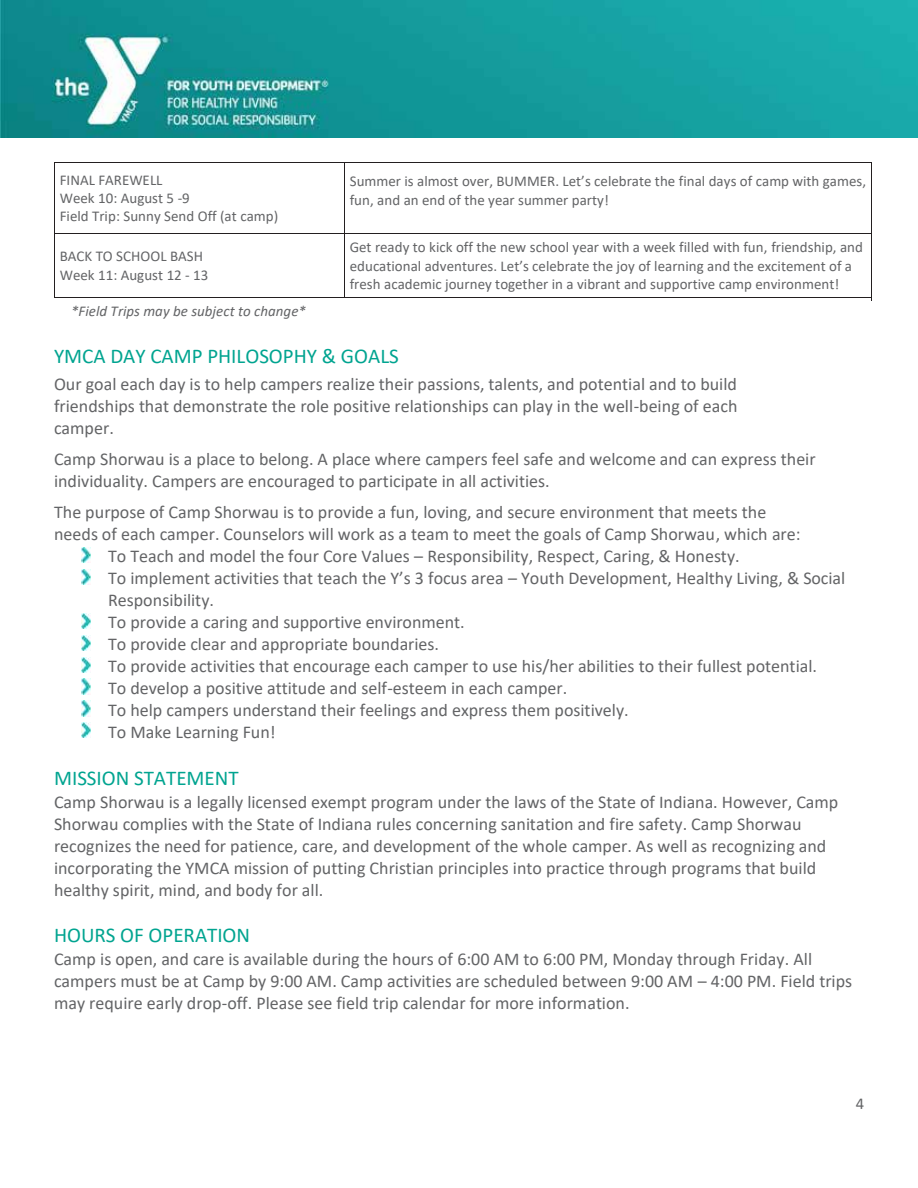
<style>
.page{position:relative;width:918px;height:1188px;background:#fff}
.page>*{position:absolute;margin:0;border:0;box-sizing:border-box;transform-origin:0 0}
.t1{font:21px "Calibri";color:#01a490}
.t2{font:18px/21.9px "Calibri";color:#636466}
.t3{font:16.5px "Calibri";color:#636466}
.t4{font:15px/18.3px "Calibri";color:#636466}
.t5{font:italic 15px "Calibri";letter-spacing:.005em;color:#636466}
</style>
<div class="page">
<img style="left:0;top:0;width:918px;height:137px">
<img style="left:81px;top:547px;width:10px;height:15px">
<img style="left:81px;top:569px;width:10px;height:15px">
<img style="left:81px;top:613px;width:10px;height:15px">
<img style="left:81px;top:635px;width:10px;height:15px">
<img style="left:81px;top:657px;width:10px;height:15px">
<img style="left:81px;top:679px;width:10px;height:15px">
<img style="left:81px;top:701px;width:10px;height:15px">
<img style="left:81px;top:723px;width:10px;height:15px">
<hr style="left:55px;top:162px;width:289px;height:1px;background:#231f20">
<hr style="left:345px;top:162px;width:526px;height:1px;background:#231f20">
<hr style="left:54px;top:167px;width:1px;height:66px;background:#231f20">
<hr style="left:344px;top:167px;width:1px;height:66px;background:#231f20">
<hr style="left:871px;top:167px;width:1px;height:66px;background:#231f20">
<hr style="left:55px;top:233px;width:289px;height:1px;background:#231f20">
<hr style="left:345px;top:233px;width:526px;height:1px;background:#231f20">
<hr style="left:54px;top:238px;width:1px;height:59px;background:#231f20">
<hr style="left:344px;top:238px;width:1px;height:59px;background:#231f20">
<hr style="left:871px;top:238px;width:1px;height:59px;background:#231f20">
<svg style="left:54px;top:297px;width:12px;height:1px"></svg>
<hr style="left:66px;top:297px;width:278px;height:1px;background:#231f20">
<hr style="left:345px;top:297px;width:526px;height:1px;background:#231f20">
<p class="t4" style="left:60px;top:170px;width:220px">FINAL FAREWELL<br>Week 10: August 5 -9<br>Field Trip: Sunny Send Off (at camp)</p>
<p class="t4" style="left:350px;top:172px;width:518px">Summer is almost over, BUMMER. Let’s celebrate the final days of camp with games, fun, and an end of the year summer party!</p>
<p class="t4" style="left:60px;top:247px;width:150px">BACK TO SCHOOL BASH<br>Week 11: August 12 - 13</p>
<p class="t4" style="left:350px;top:238px;width:515px">Get ready to kick off the new school year with a week filled with fun, friendship, and educational adventures. Let’s celebrate the joy of learning and the excitement of a fresh academic journey together in a vibrant and supportive camp environment!</p>
<p class="t5" style="left:71px;top:300px;width:236px">*Field Trips may be subject to change*</p>
<p class="t1" style="left:54px;top:342px;width:346px">YMCA DAY CAMP PHILOSOPHY &amp; GOALS</p>
<p class="t2" style="left:54px;top:373px;width:685px;text-align:justify">Our goal each day is to help campers realize their passions, talents, and potential and to build friendships that demonstrate the role positive relationships can play in the well-being of each camper.</p>
<p class="t2" style="left:54px;top:448px;width:763px">Camp Shorwau is a place to belong. A place where campers feel safe and welcome and can express their individuality. Campers are encouraged to participate in all activities.</p>
<p class="t2" style="left:54px;top:501px;width:714px">The purpose of Camp Shorwau is to provide a fun, loving, and secure environment that meets the</p>
<p class="t2" style="left:54px;top:523px;width:748px">needs of each camper. Counselors will work as a team to meet the goals of Camp Shorwau, which are:</p>
<p class="t2" style="left:108px;top:545px;width:633px">To Teach and model the four Core Values – Responsibility, Respect, Caring, &amp; Honesty.</p>
<p class="t2" style="left:108px;top:567px;width:739px">To implement activities that teach the Y’s 3 focus area – Youth Development, Healthy Living, &amp; Social</p>
<p class="t2" style="left:108px;top:589px;width:108px">Responsibility.</p>
<p class="t2" style="left:108px;top:611px;width:358px">To provide a caring and supportive environment.</p>
<p class="t2" style="left:108px;top:633px;width:333px">To provide clear and appropriate boundaries.</p>
<p class="t2" style="left:108px;top:655px;width:711px">To provide activities that encourage each camper to use his/her abilities to their fullest potential.</p>
<p class="t2" style="left:108px;top:677px;width:461px">To develop a positive attitude and self-esteem in each camper.</p>
<p class="t2" style="left:108px;top:699px;width:522px">To help campers understand their feelings and express them positively.</p>
<p class="t2" style="left:108px;top:721px;width:169px">To Make Learning Fun!</p>
<p class="t1" style="left:54px;top:763px;width:186px">MISSION STATEMENT</p>
<p class="t2" style="left:54px;top:790px;width:786px">Camp Shorwau is a legally licensed exempt program under the laws of the State of Indiana. However, Camp Shorwau complies with the State of Indiana rules concerning sanitation and fire safety. Camp Shorwau recognizes the need for patience, care, and development of the whole camper. As well as recognizing and incorporating the YMCA mission of putting Christian principles into practice through programs that build healthy spirit, mind, and body for all.</p>
<p class="t1" style="left:54px;top:921px;width:198px">HOURS OF OPERATION</p>
<p class="t2" style="left:54px;top:948px;width:800px">Camp is open, and care is available during the hours of 6:00 AM to 6:00 PM, Monday through Friday. All campers must be at Camp by 9:00 AM. Camp activities are scheduled between 9:00 AM – 4:00 PM. Field trips may require early drop-off. Please see field trip calendar for more information.</p>
<p class="t3" style="left:856px;top:1093px;width:10px">4</p>
</div>
